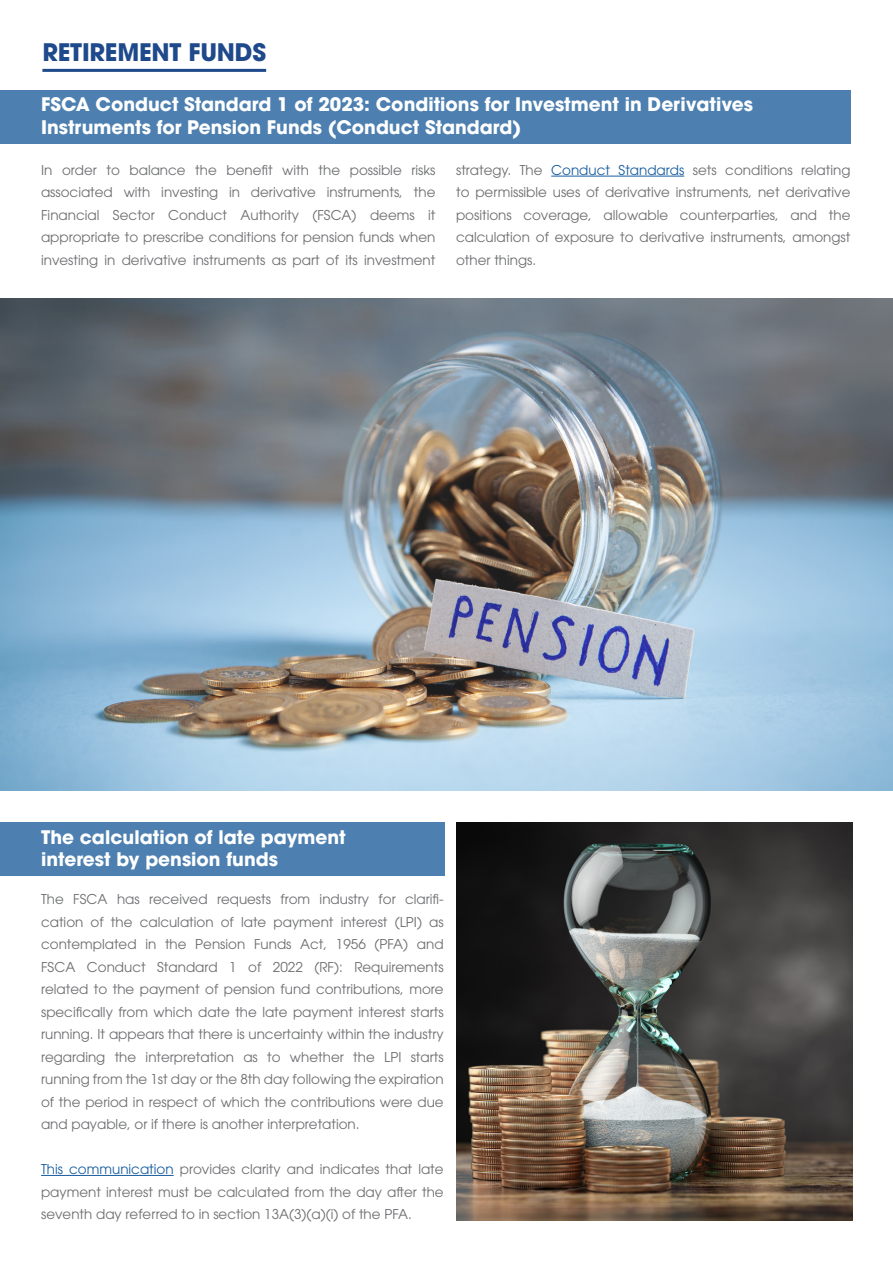
<style>
.page{position:relative;width:893px;height:1263px;background:#fff}
.page>*{position:absolute;margin:0;border:0;box-sizing:border-box;transform-origin:0 0}
.Body_Copy_-_Grey{font:700 24px "ITC Avant Garde Pro";letter-spacing:-.01em;color:#1e498b}
.t1{font:700 18.6px/22.4px "ITC Avant Garde Pro";color:#fff}
.t2{font:13.5px/22.5px "ITC Avant Garde Pro";color:#6c6d70;text-align:justify}
.s1{color:#175d9e}
</style>
<div class="page">
<hr style="left:42px;top:69px;width:224px;height:3px;background:#1e498b">
<hr style="left:551px;top:176px;width:133px;height:1px;background:#175d9e">
<div style="left:0;top:90px;width:850px;height:54px;background:#4d80b0"></div>
<img style="left:0;top:299px;width:893px;height:492px">
<hr style="left:41px;top:1175px;width:133px;height:1px;background:#175d9e">
<div style="left:0;top:822px;width:445px;height:54px;background:#4d80b0"></div>
<img style="left:456px;top:822px;width:396px;height:398px">
<p class="Body_Copy_-_Grey" style="left:42px;top:36px;width:225px">RETIREMENT FUNDS</p>
<p class="t1" style="left:41px;top:93px;width:714px">FSCA Conduct Standard 1 of 2023: Conditions for Investment in Derivatives<br>Instruments for Pension Funds (Conduct Standard)</p>
<p class="t2" style="left:41px;top:158px;width:396px">In order to balance the benefit with the possible risks associated with investing in derivative instruments, the Financial Sector Conduct Authority (FSCA) deems it appropriate to prescribe conditions for pension funds when investing in derivative instruments as part of its investment</p>
<p class="t2" style="left:456px;top:158px;width:396px">strategy. The <span class="s1">Conduct Standards</span> sets conditions relating to permissible uses of derivative instruments, net derivative positions coverage, allowable counterparties, and the calculation of exposure to derivative instruments, amongst other things.</p>
<p class="t1" style="left:41px;top:826px;width:306px">The calculation of late payment interest by pension funds</p>
<p class="t2" style="left:41px;top:888px;width:404px">The FSCA has received requests from industry for clarifi&shy;cation of the calculation of late payment interest (LPI) as contemplated in the Pension Funds Act, 1956 (PFA) and FSCA Conduct Standard 1 of 2022 (RF): Requirements related to the payment of pension fund contributions, more specifically from which date the late payment interest starts running. It appears that there is uncertainty within the industry regarding the interpretation as to whether the LPI starts running from the 1st day or the 8th day following the expiration of the period in respect of which the contributions were due and payable, or if there is another interpretation.</p>
<p class="t2" style="left:41px;top:1158px;width:404px"><span class="s1">This communication</span> provides clarity and indicates that late payment interest must be calculated from the day after the seventh day referred to in section 13A(3)(a)(i) of the PFA.</p>
</div>
